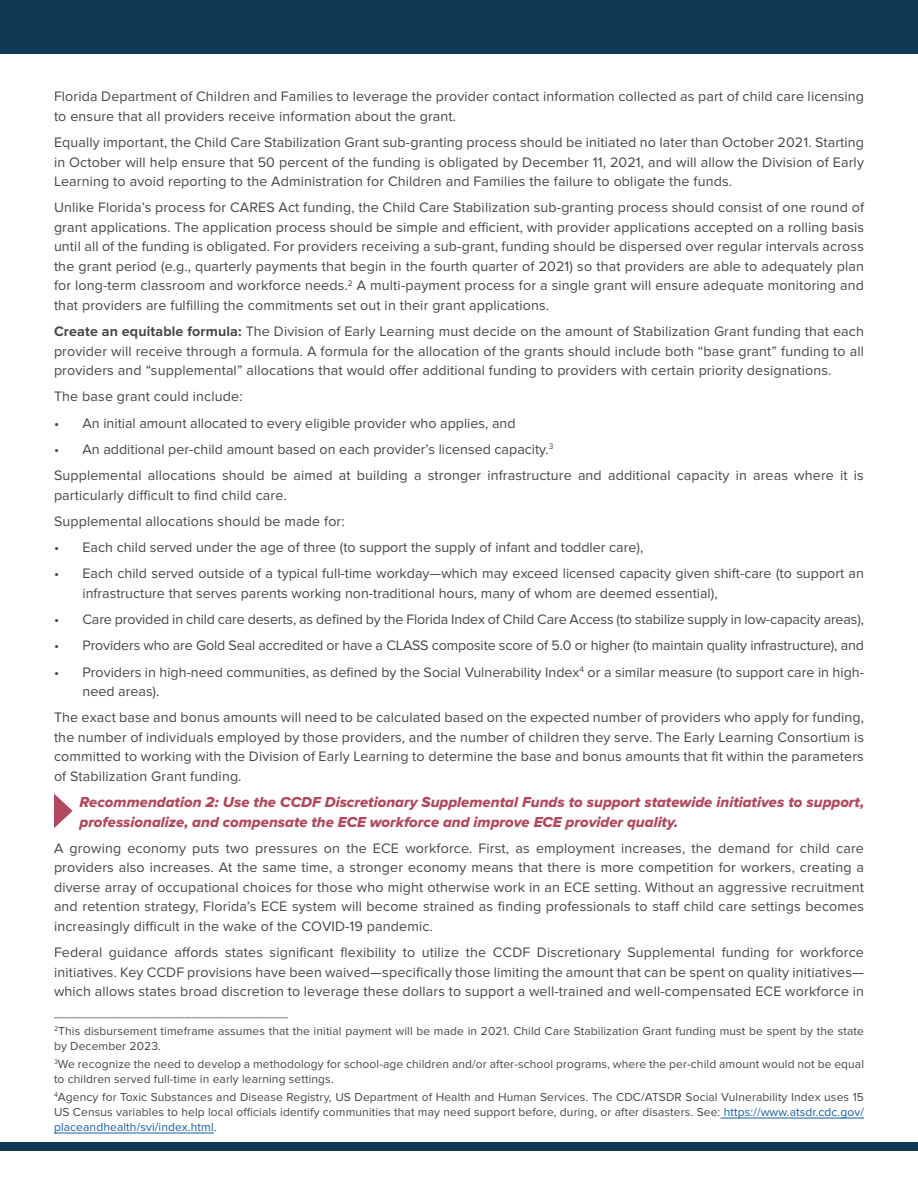
<style>
.page{position:relative;width:918px;height:1188px;background:#fff}
.page>*{position:absolute;margin:0;border:0;box-sizing:border-box;transform-origin:0 0}
.Recc{font:15px/19.5px "Proxima Nova Extrabld It";color:#b0495d}
.Body_1{font:14.25px/19.5px "Proxima Nova";letter-spacing:.01em;color:#454647;text-align:justify}
.Bullets{font:14.25px/19.5px "Proxima Nova";color:#454647}
.Body_1-2{font:12px/15px "Proxima Nova";letter-spacing:.01em;color:#454647}
.s1{font-weight:700}
.s2{color:#175d9e}
</style>
<div class="page">
<div style="left:0;top:1143px;width:918px;height:8px;background:#103955"></div>
<div style="left:0;top:0;width:918px;height:54px;background:#103955"></div>
<hr style="left:720px;top:1118px;width:144px;height:1px;background:#175d9e">
<hr style="left:54px;top:1133px;width:160px;height:1px;background:#175d9e">
<svg style="left:54px;top:794px;width:19px;height:34px"></svg>
<p class="Body_1" style="left:54px;top:87px;width:811px">Florida Department of Children and Families to leverage the provider contact information collected as part of child care licensing to ensure that all providers receive information about the grant.</p>
<p class="Body_1" style="left:54px;top:133px;width:812px">Equally important, the Child Care Stabilization Grant sub-granting process should be initiated no later than October 2021. Starting in October will help ensure that 50 percent of the funding is obligated by December 11, 2021, and will allow the Division of Early Learning to avoid reporting to the Administration for Children and Families the failure to obligate the funds.</p>
<p class="Body_1" style="left:54px;top:198px;width:812px">Unlike Florida’s process for CARES Act funding, the Child Care Stabilization sub-granting process should consist of one round of grant applications. The application process should be simple and efficient, with provider applications accepted on a rolling basis until all of the funding is obligated. For providers receiving a sub-grant, funding should be dispersed over regular intervals across the grant period (e.g., quarterly payments that begin in the fourth quarter of 2021) so that providers are able to adequately plan for long-term classroom and workforce needs.<sup>2</sup> A multi-payment process for a single grant will ensure adequate monitoring and that providers are fulfilling the commitments set out in their grant applications.</p>
<p class="Body_1" style="left:54px;top:322px;width:811px"><span class="s1">Create an equitable formula:</span> The Division of Early Learning must decide on the amount of Stabilization Grant funding that each provider will receive through a formula. A formula for the allocation of the grants should include both “base grant” funding to all providers and “supplemental” allocations that would offer additional funding to providers with certain priority designations.</p>
<p class="Body_1" style="left:54px;top:387px;width:190px">The base grant could include:</p>
<p class="Bullets" style="left:54px;top:414px;width:463px">• An initial amount allocated to every eligible provider who applies, and</p>
<p class="Bullets" style="left:54px;top:440px;width:501px">• An additional per-child amount based on each provider’s licensed capacity.<sup>3</sup></p>
<p class="Body_1" style="left:54px;top:466px;width:811px">Supplemental allocations should be aimed at building a stronger infrastructure and additional capacity in areas where it is particularly difficult to find child care.</p>
<p class="Body_1" style="left:54px;top:512px;width:292px">Supplemental allocations should be made for:</p>
<p class="Bullets" style="left:54px;top:538px;width:591px">• Each child served under the age of three (to support the supply of infant and toddler care),</p>
<p class="Bullets" style="left:82px;top:564px;width:783px;text-indent:-28px">• Each child served outside of a typical full-time workday—which may exceed licensed capacity given shift-care (to support an infrastructure that serves parents working non-traditional hours, many of whom are deemed essential),</p>
<p class="Bullets" style="left:54px;top:610px;width:812px">• Care provided in child care deserts, as defined by the Florida Index of Child Care Access (to stabilize supply in low-capacity areas),</p>
<p class="Bullets" style="left:54px;top:636px;width:812px">• Providers who are Gold Seal accredited or have a CLASS composite score of 5.0 or higher (to maintain quality infrastructure), and</p>
<p class="Bullets" style="left:82px;top:663px;width:783px;text-indent:-28px">• Providers in high-need communities, as defined by the Social Vulnerability Index<sup>4</sup> or a similar measure (to support care in high&shy;need areas).</p>
<p class="Body_1" style="left:54px;top:708px;width:812px">The exact base and bonus amounts will need to be calculated based on the expected number of providers who apply for funding, the number of individuals employed by those providers, and the number of children they serve. The Early Learning Consortium is committed to working with the Division of Early Learning to determine the base and bonus amounts that fit within the parameters of Stabilization Grant funding.</p>
<p class="Recc" style="left:80px;top:793px;width:786px">Recommendation 2: Use the CCDF Discretionary Supplemental Funds to support statewide initiatives to support, professionalize, and compensate the ECE workforce and improve ECE provider quality.</p>
<p class="Body_1" style="left:54px;top:839px;width:812px">A growing economy puts two pressures on the ECE workforce. First, as employment increases, the demand for child care providers also increases. At the same time, a stronger economy means that there is more competition for workers, creating a diverse array of occupational choices for those who might otherwise work in an ECE setting. Without an aggressive recruitment and retention strategy, Florida’s ECE system will become strained as finding professionals to staff child care settings becomes increasingly difficult in the wake of the COVID-19 pandemic.</p>
<p class="Body_1" style="left:54px;top:943px;width:812px">Federal guidance affords states significant flexibility to utilize the CCDF Discretionary Supplemental funding for workforce initiatives. Key CCDF provisions have been waived—specifically those limiting the amount that can be spent on quality initiatives— which allows states broad discretion to leverage these dollars to support a well-trained and well-compensated ECE workforce in</p>
<p class="Body_1-2" style="left:54px;top:1006px;width:236px">__________________________________</p>
<p class="Body_1-2" style="left:54px;top:1024px;width:811px"><sup>2</sup>This disbursement timeframe assumes that the initial payment will be made in 2021. Child Care Stabilization Grant funding must be spent by the state by December 2023.</p>
<p class="Body_1-2" style="left:54px;top:1057px;width:812px"><sup>3</sup>We recognize the need to develop a methodology for school-age children and/or after-school programs, where the per-child amount would not be equal to children served full-time in early learning settings.</p>
<p class="Body_1-2" style="left:54px;top:1090px;width:812px;text-align:justify"><sup>4</sup>Agency for Toxic Substances and Disease Registry, US Department of Health and Human Services. The CDC/ATSDR Social Vulnerability Index uses 15<br>US Census variables to help local officials identify communities that may need support before, during, or after disasters. See: <span class="s2">https://www.atsdr.cdc.gov/ placeandhealth/svi/index.html</span>.</p>
</div>
